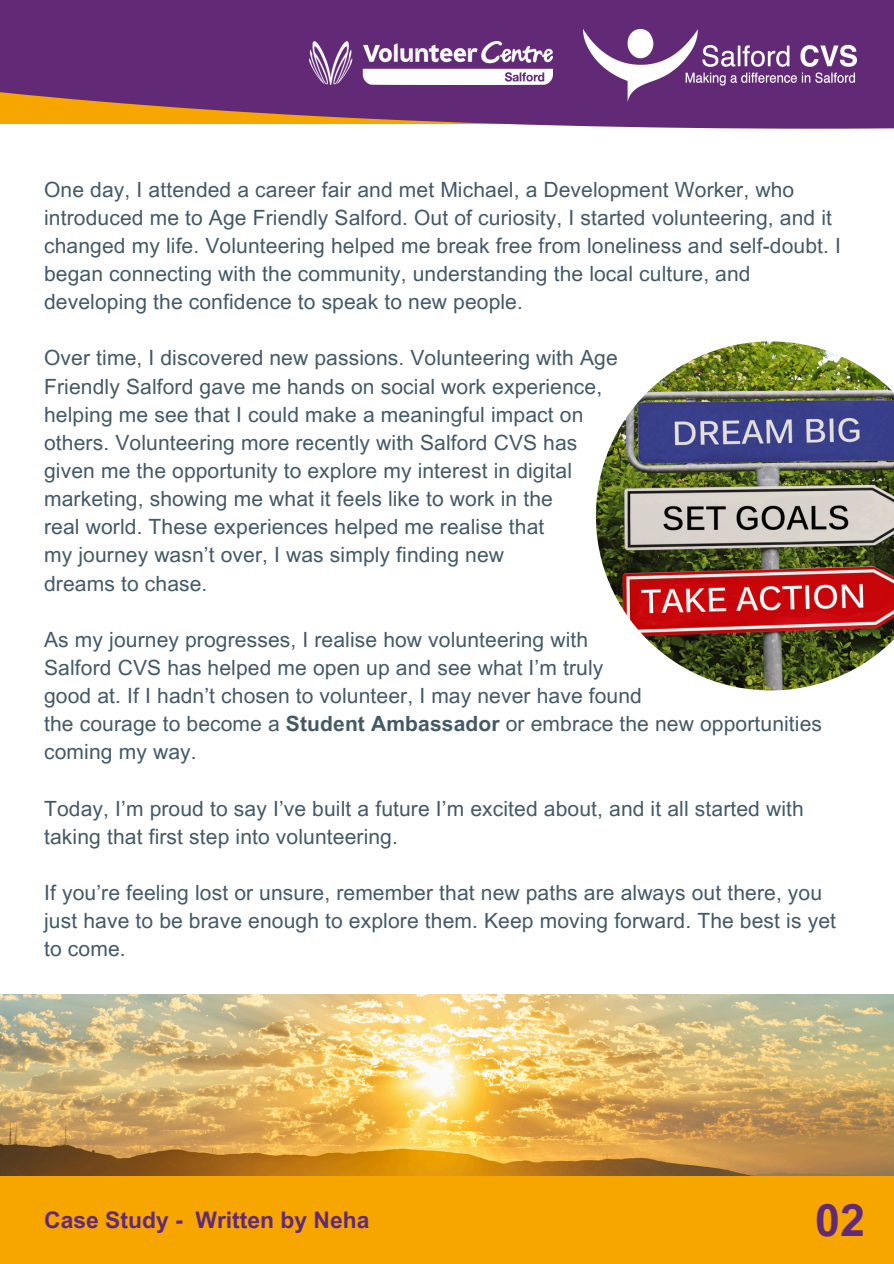
<style>
.page{position:relative;width:894px;height:1264px;background:#fff}
.page>*{position:absolute;margin:0;border:0;box-sizing:border-box;transform-origin:0 0}
.t1{font:700 44.85px "Arial MT Pro";color:#622a76}
.t2{font:700 22.8px "Arial MT Pro";color:#622a76}
.t3{font:21px/28.2px "Arial MT Pro";letter-spacing:.005em;color:#435967}
.s1{font-weight:700}
</style>
<div class="page">
<img style="left:0;top:994px;width:893px;height:182px">
<div style="left:0;top:1176px;width:893px;height:87px;background:#f7a600"></div>
<div style="left:0;top:0;width:893px;height:129px;background:#622a76"></div>
<img style="left:583px;top:30px;width:273px;height:72px">
<img style="left:309px;top:41px;width:243px;height:43px">
<img style="left:595px;top:341px;width:298px;height:349px">
<p class="t3" style="left:44px;top:178px;width:798px">One day, I attended a career fair and met Michael, a Development Worker, who introduced me to Age Friendly Salford. Out of curiosity, I started volunteering, and it changed my life. Volunteering helped me break free from loneliness and self-doubt. I began connecting with the community, understanding the local culture, and developing the confidence to speak to new people.</p>
<p class="t3" style="left:44px;top:346px;width:575px">Over time, I discovered new passions. Volunteering with Age</p>
<p class="t3" style="left:44px;top:375px;width:559px">Friendly Salford gave me hands on social work experience,</p>
<p class="t3" style="left:44px;top:403px;width:540px">helping me see that I could make a meaningful impact on</p>
<p class="t3" style="left:44px;top:431px;width:534px">others. Volunteering more recently with Salford CVS has</p>
<p class="t3" style="left:44px;top:459px;width:529px">given me the opportunity to explore my interest in digital</p>
<p class="t3" style="left:44px;top:487px;width:510px">marketing, showing me what it feels like to work in the</p>
<p class="t3" style="left:44px;top:515px;width:501px">real world. These experiences helped me realise that</p>
<p class="t3" style="left:44px;top:543px;width:461px">my journey wasn’t over, I was simply finding new</p>
<p class="t3" style="left:44px;top:571px;width:165px">dreams to chase.</p>
<p class="t3" style="left:44px;top:628px;width:545px">As my journey progresses, I realise how volunteering with</p>
<p class="t3" style="left:44px;top:656px;width:560px">Salford CVS has helped me open up and see what I’m truly</p>
<p class="t3" style="left:44px;top:684px;width:599px">good at. If I hadn’t chosen to volunteer, I may never have found</p>
<p class="t3" style="left:44px;top:712px;width:779px">the courage to become a <span class="s1">Student Ambassador</span> or embrace the new opportunities</p>
<p class="t3" style="left:44px;top:740px;width:154px">coming my way.</p>
<p class="t3" style="left:44px;top:796px;width:761px">Today, I’m proud to say I’ve built a future I’m excited about, and it all started with taking that first step into volunteering.</p>
<p class="t3" style="left:44px;top:881px;width:793px">If you’re feeling lost or unsure, remember that new paths are always out there, you just have to be brave enough to explore them. Keep moving forward. The best is yet to come.</p>
<p class="t2" style="left:44px;top:1210px;width:326px">Case Study - Written by Neha</p>
<p class="t1" style="left:815px;top:1203px;width:51px">02</p>
</div>
